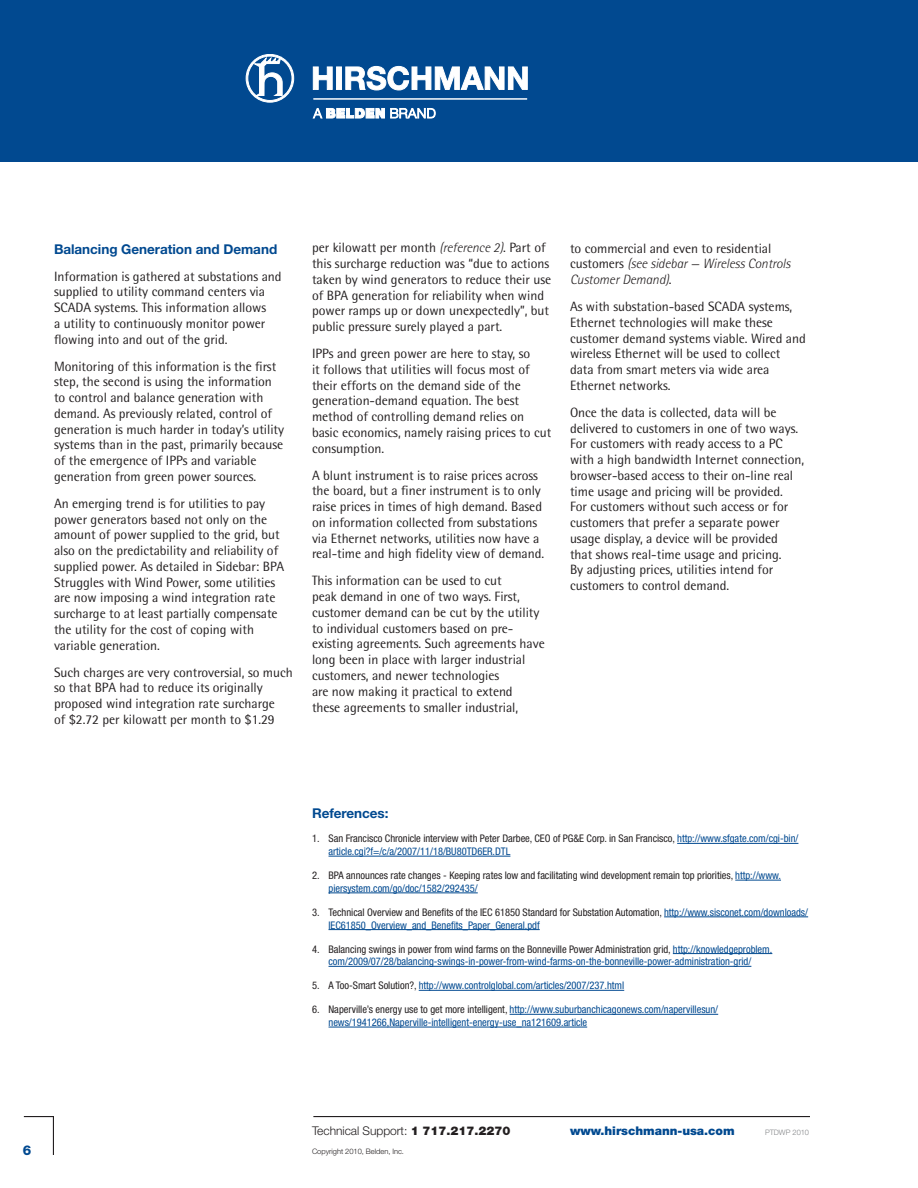
<style>
.page{position:relative;width:918px;height:1188px;background:#fff}
.page>*{position:absolute;margin:0;border:0;box-sizing:border-box;transform-origin:0 0}
.t1{font:13.5px/15.8px "Rotis Semi Sans Std";letter-spacing:-.005em;color:#231f20}
.t2{font:italic 300 13.5px/15.8px "Rotis Semi Sans Std";letter-spacing:-.005em;color:#231f20}
.t3{font:700 13.5px "Helvetica Neue";letter-spacing:-.005em;color:#014990}
.t4{font:800 13.5px "Helvetica Neue";color:#014990}
.t5{font:300 12px "Helvetica Neue";letter-spacing:-.005em;color:#231f20}
.t6{font:900 12px "Helvetica Neue LT";letter-spacing:-.005em;color:#014990}
.t7{font:condensed 10.5px/12.8px "Helvetica Neue LT";letter-spacing:-.005em;color:#014990}
.t8{font:condensed 10.5px/12.8px "Helvetica Neue LT";letter-spacing:-.005em;color:#231f20}
.t9{font:300 7.5px "Helvetica Neue";letter-spacing:-.005em;color:#231f20}
.t10{font:300 7.5px "Helvetica Neue";letter-spacing:-.005em;color:#808285}
.s1{font-weight:300;font-style:italic}
.s2{font-weight:400;font-style:normal}
.s3{color:#014990}
.s4{color:#231f20}
.s5{font-family:"Helvetica Neue LT";font-weight:900}
</style>
<div class="page">
<div style="left:0;top:0;width:918px;height:162px;background:#014990"></div>
<hr style="left:24px;top:1116px;width:30px;height:1px;background:#231f20">
<hr style="left:53px;top:1116px;width:1px;height:39px;background:#231f20">
<hr style="left:313px;top:1116px;width:497px;height:1px;background:#231f20">
<hr style="left:677px;top:843px;width:121px;height:1px;background:#014990">
<hr style="left:329px;top:856px;width:181px;height:1px;background:#014990">
<hr style="left:735px;top:880px;width:46px;height:1px;background:#014990">
<hr style="left:329px;top:893px;width:149px;height:1px;background:#014990">
<hr style="left:664px;top:917px;width:144px;height:1px;background:#014990">
<hr style="left:329px;top:929px;width:211px;height:1px;background:#014990">
<hr style="left:673px;top:953px;width:99px;height:1px;background:#014990">
<hr style="left:329px;top:966px;width:422px;height:1px;background:#014990">
<hr style="left:419px;top:990px;width:205px;height:1px;background:#014990">
<hr style="left:510px;top:1014px;width:208px;height:1px;background:#014990">
<hr style="left:329px;top:1027px;width:258px;height:1px;background:#014990">
<svg style="left:312px;top:108px;width:124px;height:10px"></svg>
<svg style="left:312px;top:66px;width:21px;height:24px"></svg>
<div style="left:336px;top:67px;width:6px;height:23px;background:#fff"></div>
<svg style="left:246px;top:54px;width:49px;height:49px"></svg>
<svg style="left:345px;top:66px;width:183px;height:25px"></svg>
<hr style="left:313px;top:99px;width:214px;height:1px;background:#fff">
<p class="t3" style="left:54px;top:240px;width:225px">Balancing Generation and Demand</p>
<p class="t1" style="left:54px;top:268px;width:229px">Information is gathered at substations and supplied to utility command centers via SCADA systems. This information allows<br>a utility to continuously monitor power flowing into and out of the grid.</p>
<p class="t1" style="left:54px;top:358px;width:232px">Monitoring of this information is the first step, the second is using the information to control and balance generation with demand. As previously related, control of generation is much harder in today’s utility systems than in the past, primarily because of the emergence of IPPs and variable generation from green power sources.</p>
<p class="t1" style="left:54px;top:495px;width:232px">An emerging trend is for utilities to pay power generators based not only on the amount of power supplied to the grid, but also on the predictability and reliability of supplied power. As detailed in Sidebar: BPA Struggles with Wind Power, some utilities are now imposing a wind integration rate surcharge to at least partially compensate the utility for the cost of coping with variable generation.</p>
<p class="t1" style="left:54px;top:664px;width:240px">Such charges are very controversial, so much so that BPA had to reduce its originally proposed wind integration rate surcharge<br>of $2.72 per kilowatt per month to $1.29</p>
<p class="t1" style="left:312px;top:240px;width:241px">per kilowatt per month <span class="s1">(reference 2)</span>. Part of this surcharge reduction was “due to actions taken by wind generators to reduce their use of BPA generation for reliability when wind power ramps up or down unexpectedly”, but public pressure surely played a part.</p>
<p class="t1" style="left:312px;top:346px;width:241px">IPPs and green power are here to stay, so<br>it follows that utilities will focus most of their efforts on the demand side of the generation-demand equation. The best method of controlling demand relies on basic economics, namely raising prices to cut consumption.</p>
<p class="t1" style="left:312px;top:467px;width:234px">A blunt instrument is to raise prices across the board, but a finer instrument is to only raise prices in times of high demand. Based on information collected from substations via Ethernet networks, utilities now have a real-time and high fidelity view of demand.</p>
<p class="t1" style="left:312px;top:573px;width:234px">This information can be used to cut<br>peak demand in one of two ways. First, customer demand can be cut by the utility to individual customers based on pre&shy;existing agreements. Such agreements have long been in place with larger industrial customers, and newer technologies<br>are now making it practical to extend<br>these agreements to smaller industrial,</p>
<p class="t2" style="left:570px;top:240px;width:222px"><span class="s2">to commercial and even to residential customers</span> (see sidebar — Wireless Controls<br>Customer Demand)<span class="s2">.</span></p>
<p class="t1" style="left:570px;top:299px;width:237px">As with substation-based SCADA systems, Ethernet technologies will make these customer demand systems viable. Wired and wireless Ethernet will be used to collect data from smart meters via wide area Ethernet networks.</p>
<p class="t1" style="left:570px;top:404px;width:236px">Once the data is collected, data will be delivered to customers in one of two ways.<br>For customers with ready access to a PC with a high bandwidth Internet connection, browser-based access to their on-line real time usage and pricing will be provided.<br>For customers without such access or for customers that prefer a separate power usage display, a device will be provided<br>that shows real-time usage and pricing.<br>By adjusting prices, utilities intend for customers to control demand.</p>
<p class="t3" style="left:312px;top:805px;width:78px">References:</p>
<p class="t8" style="left:329px;top:832px;width:471px;text-indent:-16px">1. San Francisco Chronicle interview with Peter Darbee, CEO of PG&amp;E Corp. in San Francisco, <span class="s3">http://www.sfgate.com/cgi-bin/ article.cgi?f=/c/a/2007/11/18/BU80TD6ER.DTL</span></p>
<p class="t8" style="left:329px;top:869px;width:454px;text-indent:-16px">2. BPA announces rate changes - Keeping rates low and facilitating wind development remain top priorities, <span class="s3">http://www. piersystem.com/go/doc/1582/292435/</span></p>
<p class="t7" style="left:329px;top:906px;width:481px;text-indent:-16px"><span class="s4">3. Technical Overview and Benefits of the IEC 61850 Standard for Substation Automation,</span> http://www.sisconet.com/downloads/<br>IEC61850_Overview_and_Benefits_Paper_General.pdf</p>
<p class="t7" style="left:312px;top:942px;width:462px;text-align:center"><span class="s4">4. Balancing swings in power from wind farms on the Bonneville Power Administration grid,</span> http://knowledgeproblem. com/2009/07/28/balancing-swings-in-power-from-wind-farms-on-the-bonneville-power-administration-grid/</p>
<p class="t7" style="left:312px;top:979px;width:314px"><span class="s4">5. A Too-Smart Solution?,</span> http://www.controlglobal.com/articles/2007/237.html</p>
<p class="t7" style="left:329px;top:1003px;width:391px;text-indent:-16px"><span class="s4">6. Naperville’s energy use to get more intelligent,</span> http://www.suburbanchicagonews.com/napervillesun/ news/1941266,Naperville-intelligent-energy-use_na121609.article</p>
<p class="t4" style="left:23px;top:1142px;width:10px">6</p>
<p class="t5" style="left:312px;top:1124px;width:200px">Technical Support: <span class="s5">1 717.217.2270</span></p>
<p class="t6" style="left:570px;top:1124px;width:166px">www.hirschmann-usa.com</p>
<p class="t10" style="left:765px;top:1128px;width:46px">PTDWP 2010</p>
<p class="t9" style="left:312px;top:1147px;width:94px">Copyright 2010, Belden, Inc.</p>
</div>
